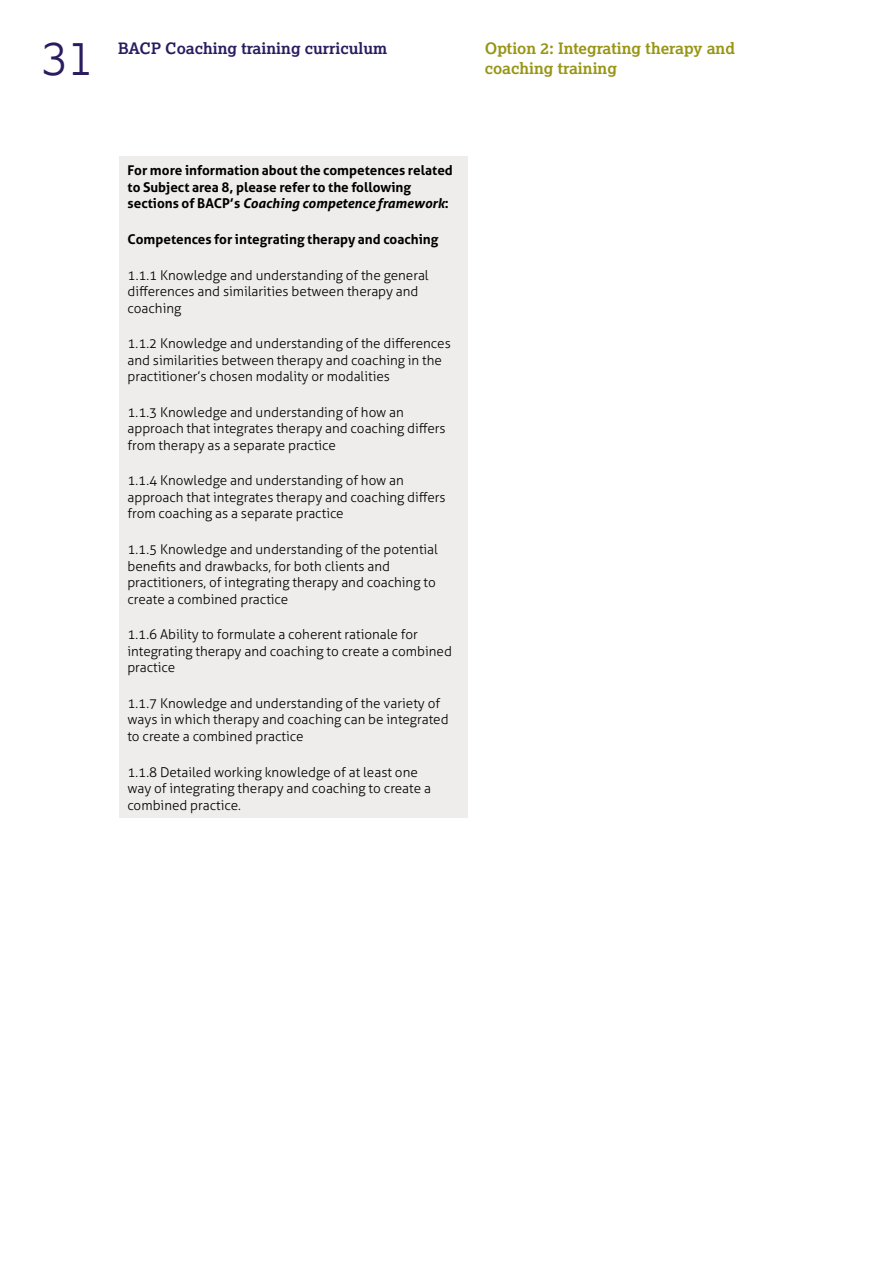
<style>
.page{position:relative;width:893px;height:1263px;background:#fff}
.page>*{position:absolute;margin:0;border:0;box-sizing:border-box;transform-origin:0 0}
.t1{font:300 47.4px "Lexia";color:#2a1c5f}
.t2{font:700 15.75px/19.5px "Lexia";color:#989514}
.t3{font:700 15.75px "Lexia";color:#2a1c5f}
.t4{font:300 13.5px/16.5px "Aller";color:#000}
.t5{font:700 13.5px/16.5px "Aller";color:#000}
.s1{font-style:italic}
</style>
<div class="page">
<div style="left:119px;top:157px;width:349px;height:661px;background:#eeedeb"></div>
<h1 class="t1" style="left:43px;top:28px;width:53px">31</h1>
<p class="t2" style="left:485px;top:39px;width:252px">Option 2: Integrating therapy and coaching training</p>
<p class="t3" style="left:118px;top:39px;width:271px">BACP Coaching training curriculum</p>
<p class="t5" style="left:128px;top:162px;width:327px">For more information about the competences related to Subject area 8, please refer to the following sections of BACP’s <span class="s1">Coaching competence framework</span>:</p>
<h5 class="t5" style="left:128px;top:231px;width:312px">Competences for integrating therapy and coaching</h5>
<p class="t4" style="left:128px;top:266px;width:303px">1.1.1 Knowledge and understanding of the general</p>
<p class="t4" style="left:128px;top:283px;width:292px">differences and similarities between therapy and</p>
<p class="t4" style="left:128px;top:299px;width:55px">coaching</p>
<p class="t4" style="left:128px;top:335px;width:325px">1.1.2 Knowledge and understanding of the differences</p>
<p class="t4" style="left:127px;top:352px;width:316px">and similarities between therapy and coaching in the practitioner’s chosen modality or modalities</p>
<p class="t4" style="left:127px;top:404px;width:278px">1.1.3 Knowledge and understanding of how an</p>
<p class="t4" style="left:127px;top:420px;width:320px">approach that integrates therapy and coaching differs</p>
<p class="t4" style="left:127px;top:437px;width:210px">from therapy as a separate practice</p>
<p class="t4" style="left:127px;top:472px;width:278px">1.1.4 Knowledge and understanding of how an</p>
<p class="t4" style="left:127px;top:489px;width:320px">approach that integrates therapy and coaching differs</p>
<p class="t4" style="left:127px;top:505px;width:218px">from coaching as a separate practice</p>
<p class="t4" style="left:127px;top:541px;width:312px">1.1.5 Knowledge and understanding of the potential</p>
<p class="t4" style="left:127px;top:558px;width:264px">benefits and drawbacks, for both clients and</p>
<p class="t4" style="left:127px;top:574px;width:310px">practitioners, of integrating therapy and coaching to create a combined practice</p>
<p class="t4" style="left:127px;top:626px;width:326px">1.1.6 Ability to formulate a coherent rationale for integrating therapy and coaching to create a combined practice</p>
<p class="t4" style="left:127px;top:695px;width:323px">1.1.7 Knowledge and understanding of the variety of ways in which therapy and coaching can be integrated to create a combined practice</p>
<p class="t4" style="left:127px;top:763px;width:305px">1.1.8 Detailed working knowledge of at least one way of integrating therapy and coaching to create a combined practice.</p>
</div>
